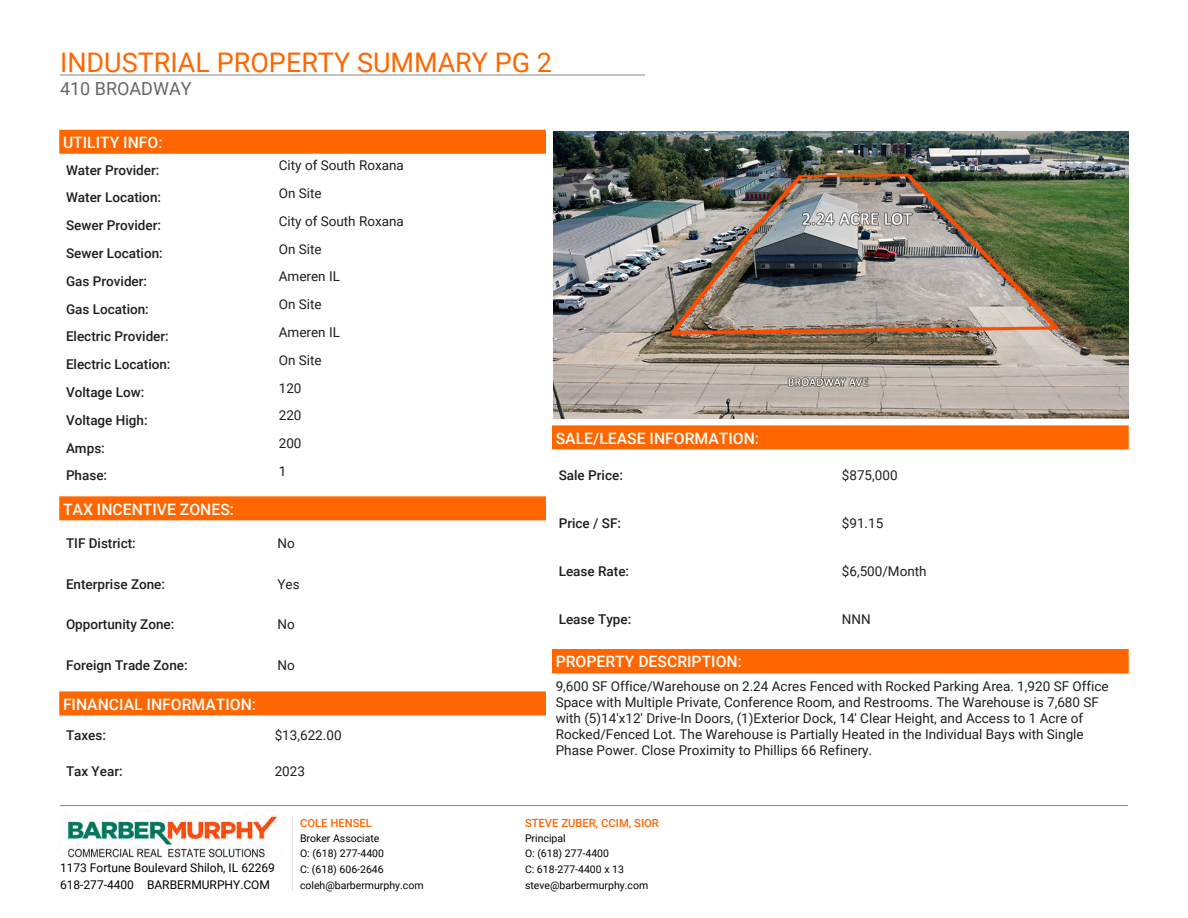
<style>
.page{position:relative;width:1188px;height:918px;background:#fff}
.page>*{position:absolute;margin:0;border:0;box-sizing:border-box;transform-origin:0 0}
.t1{font:27px "Roboto";color:#f60}
.t2{font:18px "Roboto";color:#666}
.t3{font:500 15.75px "Roboto";color:#fefefe}
.t4{font:13.5px/27.8px "Roboto";color:#1f1f1f}
.t5{font:500 13.5px/27.8px "Roboto";color:#1f1f1f}
.t6{font:13.5px "Roboto";color:#1f1f1f}
.t7{font:12px/16.5px "Roboto";color:#000}
.t8{font:500 11.25px "Roboto";color:#f60}
.t9{font:10.5px/15.8px "Roboto";color:#000}
.s1{font-style:inherit}
</style>
<div class="page">
<hr style="left:60px;top:75px;width:585px;height:1px;background:#898585">
<hr style="left:60px;top:805px;width:1068px;height:1px;background:#898585">
<img style="left:60px;top:810px;width:225px;height:50px">
<hr style="left:292px;top:816px;width:1px;height:75px;background:#e1e1e1">
<div style="left:59px;top:130px;width:487px;height:24px;background:#f60;border:2px solid #f60"></div>
<div style="left:59px;top:496px;width:487px;height:24px;background:#f60;border:2px solid #f60"></div>
<div style="left:59px;top:691px;width:487px;height:24px;background:#f60;border:2px solid #f60"></div>
<img style="left:553px;top:131px;width:575px;height:288px">
<div style="left:552px;top:425px;width:577px;height:24px;background:#f60;border:2px solid #f60"></div>
<div style="left:552px;top:649px;width:577px;height:24px;background:#f60"></div>
<h1 class="t1" style="left:60px;top:43px;width:494px">INDUSTRIAL PROPERTY SUMMARY PG 2</h1>
<h2 class="t2" style="left:60px;top:76px;width:133px">410 BROADWAY</h2>
<p class="t3" style="left:63px;top:131px;width:101px">UTILITY INFO:</p>
<p class="t5" style="left:66px;top:155px;width:106px">Water Provider:<br>Water Location:<br>Sewer Provider:<br>Sewer Location:<br>Gas Provider:<br>Gas Location:<br>Electric Provider:<br>Electric Location:<br>Voltage Low:<br>Voltage High:<br>Amps:<br>Phase:</p>
<p class="t4" style="left:279px;top:151px;width:127px">City of South Roxana<br>On Site<br>City of South Roxana<br>On Site<br>Ameren IL<br>On Site<br>Ameren IL</p>
<p class="t6" style="left:279px;top:351px;width:44px">On Site</p>
<p class="t4" style="left:279px;top:373px;width:24px;text-align:justify">120<br>220<br>200<br>1</p>
<p class="t3" style="left:63px;top:498px;width:173px">TAX INCENTIVE ZONES:</p>
<p class="t5" style="left:66px;top:528px;width:71px">TIF District:</p>
<p class="t4" style="left:277px;top:528px;width:19px">No</p>
<p class="t5" style="left:66px;top:569px;width:101px">Enterprise Zone:</p>
<p class="t4" style="left:277px;top:569px;width:24px">Yes</p>
<p class="t5" style="left:66px;top:610px;width:110px">Opportunity Zone:</p>
<p class="t4" style="left:277px;top:610px;width:19px">No</p>
<p class="t5" style="left:66px;top:651px;width:123px">Foreign Trade Zone:</p>
<p class="t4" style="left:277px;top:651px;width:19px">No</p>
<p class="t3" style="left:63px;top:693px;width:195px">FINANCIAL INFORMATION:</p>
<p class="t5" style="left:66px;top:721px;width:42px">Taxes:</p>
<p class="t4" style="left:275px;top:721px;width:68px">$13,622.00</p>
<p class="t5" style="left:66px;top:757px;width:58px">Tax Year:</p>
<p class="t4" style="left:275px;top:757px;width:32px">2023</p>
<p class="t7" style="left:60px;top:859px;width:217px">1173 Fortune Boulevard Shiloh, IL 62269<br>618-277-4400 BARBERMURPHY.COM</p>
<p class="t8" style="left:300px;top:815px;width:73px">COLE HENSEL</p>
<p class="t9" style="left:300px;top:830px;width:125px">Broker Associate<br>O: (618) 277-4400<br>C: (618) 606-2646 coleh@barbermurphy.com</p>
<p class="t3" style="left:556px;top:427px;width:205px">SALE/LEASE INFORMATION:</p>
<p class="t5" style="left:559px;top:461px;width:66px">Sale Price:</p>
<p class="t4" style="left:842px;top:461px;width:57px">$875,000</p>
<p class="t5" style="left:559px;top:509px;width:64px">Price / SF:</p>
<p class="t4" style="left:842px;top:509px;width:43px">$91.15</p>
<p class="t5" style="left:559px;top:557px;width:72px">Lease Rate:</p>
<p class="t4" style="left:842px;top:557px;width:86px">$6,500<span class="s1">/Month</span></p>
<p class="t5" style="left:559px;top:605px;width:74px">Lease Type:</p>
<p class="t4" style="left:842px;top:605px;width:30px">NNN</p>
<p class="t3" style="left:556px;top:651px;width:188px">PROPERTY DESCRIPTION:</p>
<p class="t4" style="left:556px;top:678px;width:554px;line-height:15.8px">9,600 SF Office/Warehouse on 2.24 Acres Fenced with Rocked Parking Area. 1,920 SF Office Space with Multiple Private, Conference Room, and Restrooms. The Warehouse is 7,680 SF with (5)14'x12' Drive-In Doors, (1)Exterior Dock, 14' Clear Height, and Access to 1 Acre of Rocked/Fenced Lot. The Warehouse is Partially Heated in the Individual Bays with Single Phase Power. Close Proximity to Phillips 66 Refinery.</p>
<p class="t8" style="left:525px;top:815px;width:136px">STEVE ZUBER, CCIM, SIOR</p>
<p class="t9" style="left:525px;top:830px;width:125px">Principal<br>O: (618) 277-4400<br>C: 618-277-4400 x 13 steve@barbermurphy.com</p>
</div>
